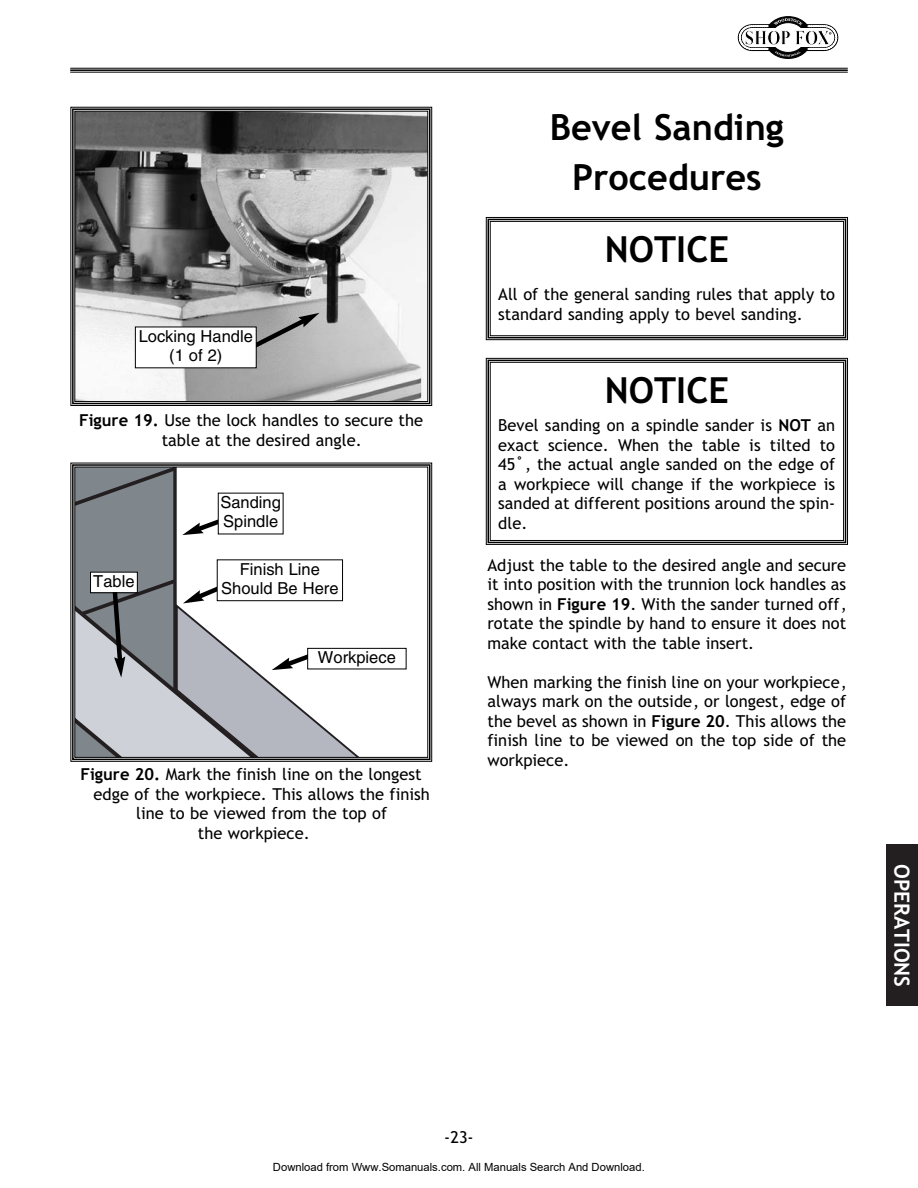
<style>
.page{position:relative;width:918px;height:1188px;background:#fff}
.page>*{position:absolute;margin:0;border:0;box-sizing:border-box;transform-origin:0 0}
.t1{font:36px/50.1px "Trebuchet MS Bold";color:#000;text-align:center}
.t2{font:21px "Trebuchet MS Bold";color:#fff}
.t3{font:16.5px/19.5px "Trebuchet MS";color:#000;text-align:justify}
.t4{font:16.5px/19.5px "Helvetica";color:#000;text-align:center}
.t5{font:11.25px "Arial";color:#000}
.s1{font-family:"Trebuchet MS Bold"}
</style>
<div class="page">
<div style="left:886px;top:844px;width:32px;height:162px;background:#231f20"></div>
<svg style="left:737px;top:16px;width:102px;height:56px"></svg>
<hr style="left:70px;top:68px;width:778px;height:1px;background:#000">
<hr style="left:70px;top:69px;width:778px;height:2px;background:#000">
<hr style="left:70px;top:72px;width:778px;height:1px;background:#000">
<div style="left:486px;top:217px;width:362px;height:123px;border:1px solid #000"></div>
<div style="left:488px;top:219px;width:358px;height:119px;border:2px solid #000"></div>
<div style="left:490px;top:221px;width:354px;height:115px;border:1px solid #000"></div>
<div style="left:486px;top:358px;width:362px;height:187px;border:1px solid #000"></div>
<div style="left:488px;top:360px;width:358px;height:183px;border:2px solid #000"></div>
<div style="left:490px;top:362px;width:354px;height:179px;border:1px solid #000"></div>
<img style="left:77px;top:113px;width:349px;height:287px">
<div style="left:72px;top:108px;width:358px;height:296px;border:2px solid #000"></div>
<div style="left:75px;top:111px;width:353px;height:291px;border:1px solid #000"></div>
<div style="left:72px;top:464px;width:358px;height:296px;border:2px solid #000"></div>
<svg style="left:242px;top:313px;width:78px;height:42px;background:#989898"></svg>
<div style="left:136px;top:327px;width:120px;height:40px;background:#fff"></div>
<svg style="left:75px;top:467px;width:353px;height:290px"></svg>
<div style="left:91px;top:573px;width:46px;height:19px;background:#fff"></div>
<div style="left:90px;top:572px;width:48px;height:21px;border:1px solid #000"></div>
<p class="t4" style="left:139px;top:327px;width:116px">Locking Handle (1 of 2)</p>
<p class="t3" style="left:162px;top:412px;width:263px;text-indent:-83px"><span class="s1">Figure 19.</span> Use the lock handles to secure the table at the desired angle.</p>
<p class="t4" style="left:93px;top:573px;width:43px">Table</p>
<p class="t4" style="left:220px;top:494px;width:62px;text-align:left">Sanding<br>Spindle</p>
<p class="t4" style="left:221px;top:560px;width:119px">Finish Line<br>Should Be Here</p>
<p class="t4" style="left:318px;top:649px;width:79px">Workpiece</p>
<p class="t3" style="left:80px;top:766px;width:343px"><span class="s1">Figure 20.</span> Mark the finish line on the longest</p>
<p class="t3" style="left:94px;top:785px;width:338px">edge of the workpiece. This allows the finish</p>
<p class="t3" style="left:136px;top:805px;width:252px">line to be viewed from the top of</p>
<p class="t3" style="left:198px;top:824px;width:114px">the workpiece.</p>
<h1 class="t1" style="left:550px;top:104px;width:236px">Bevel Sanding<br>Procedures</h1>
<h1 class="t1" style="left:605px;top:227px;width:125px">NOTICE</h1>
<p class="t3" style="left:498px;top:286px;width:338px">All of the general sanding rules that apply to standard sanding apply to bevel sanding.</p>
<h1 class="t1" style="left:605px;top:368px;width:125px">NOTICE</h1>
<p class="t3" style="left:498px;top:417px;width:338px">Bevel sanding on a spindle sander is <span class="s1">NOT</span> an exact science. When the table is tilted to 45˚, the actual angle sanded on the edge of a workpiece will change if the workpiece is sanded at different positions around the spin&shy;dle.</p>
<p class="t3" style="left:488px;top:556px;width:360px">Adjust the table to the desired angle and secure it into position with the trunnion lock handles as shown in <span class="s1">Figure 19</span>. With the sander turned off, rotate the spindle by hand to ensure it does not make contact with the table insert.</p>
<p class="t3" style="left:488px;top:673px;width:360px">When marking the finish line on your workpiece, always mark on the outside, or longest, edge of the bevel as shown in <span class="s1">Figure 20</span>. This allows the finish line to be viewed on the top side of the workpiece.</p>
<p class="t2" style="left:910px;top:864px;width:125px;rotate:90deg">OPERATIONS</p>
<p class="t3" style="left:444px;top:1129px;width:31px">-23-</p>
<p class="t5" style="left:273px;top:1160px;width:373px">Download from Www.Somanuals.com. All Manuals Search And Download.</p>
</div>
